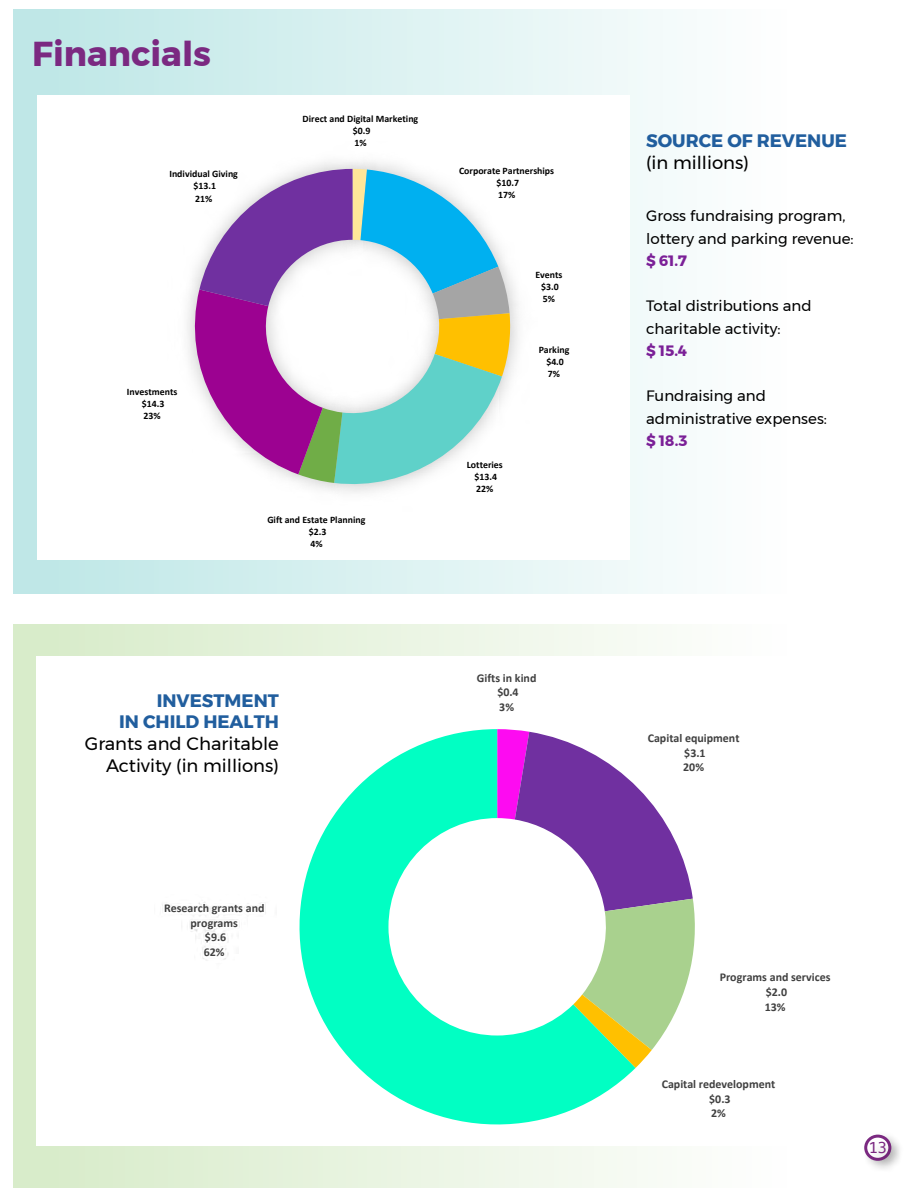
<style>
.page{position:relative;width:918px;height:1188px;background:#fff}
.page>*{position:absolute;margin:0;border:0;box-sizing:border-box;transform-origin:0 0}
.t1{font:700 34.5px "Gontserrat";color:#7b2981}
.t2{font:18px/21.6px "Gontserrat";color:#000;text-align:right}
.t3{font:700 18px/21.6px "Gontserrat";color:#215e9e;text-align:right}
.t4{font:15px/22.5px "Gontserrat";color:#000}
.t5{font:700 15px "Gontserrat";color:#7b2097}
.t6{font:15px "Menlo";color:#7b2981}
.t7{font:700 12px/14.5px "Calibri";color:#404040;text-align:center}
.t8{font:700 9.9px/12px "Calibri";color:#000;text-align:center}
</style>
<div class="page">
<div style="left:14px;top:10px;width:904px;height:584px;background:linear-gradient(to right,#bde7e6,#fff)"></div>
<div style="left:14px;top:624px;width:904px;height:564px;background:linear-gradient(to right,#d8eccb,#fff)"></div>
<div style="left:861px;top:1131px;width:44px;height:42px;background:#000;opacity:.25"></div>
<div style="left:864px;top:1135px;width:27px;height:26px;border:3px solid #7b2981;border-radius:50%"></div>
<div style="left:868px;top:1139px;width:31px;height:27px;background:#000;opacity:.25"></div>
<div style="left:37px;top:657px;width:158px;height:489px;background:#fff"></div>
<div style="left:38px;top:95px;width:134px;height:465px;background:#fff"></div>
<div style="left:63px;top:95px;width:567px;height:465px;background:#fff"></div>
<svg style="left:182px;top:169px;width:329px;height:323px"></svg>
<div style="left:151px;top:657px;width:686px;height:489px;background:#fff"></div>
<svg style="left:299px;top:729px;width:337px;height:396px;fill:#01ffc3"></svg>
<svg style="left:497px;top:729px;width:198px;height:339px"></svg>
<img style="left:162px;top:902px;width:104px;height:11px">
<img style="left:181px;top:909px;width:67px;height:23px">
<img style="left:195px;top:924px;width:43px;height:14px">
<img style="left:195px;top:938px;width:34px;height:23px">
<h1 class="t1" style="left:32px;top:26px;width:180px">Financials</h1>
<p class="t8" style="left:169px;top:168px;width:70px">Individual Giving $13.1<br>21%</p>
<p class="t8" style="left:303px;top:113px;width:117px">Direct and Digital Marketing $0.9<br>1%</p>
<p class="t8" style="left:127px;top:385px;width:52px">Investments $14.3<br>23%</p>
<p class="t8" style="left:267px;top:513px;width:100px">Gift and Estate Planning $2.3<br>4%</p>
<p class="t8" style="left:459px;top:165px;width:97px">Corporate Partnerships $10.7<br>17%</p>
<p class="t8" style="left:535px;top:268px;width:29px">Events $3.0<br>5%</p>
<p class="t8" style="left:467px;top:458px;width:38px">Lotteries $13.4<br>22%</p>
<p class="t8" style="left:539px;top:344px;width:32px">Parking $4.0<br>7%</p>
<h2 class="t3" style="left:119px;top:690px;width:161px">INVESTMENT<br>IN CHILD HEALTH</h2>
<h2 class="t2" style="left:85px;top:733px;width:196px">Grants and Charitable<br>Activity (in millions)</h2>
<p class="t7" style="left:477px;top:670px;width:61px">Gifts in kind $0.4<br>3%</p>
<p class="t7" style="left:164px;top:901px;width:102px">Research grants and programs<br>$9.6<br>62%</p>
<h2 class="t3" style="left:646px;top:130px;width:202px">SOURCE OF REVENUE</h2>
<h2 class="t2" style="left:646px;top:151px;width:104px">(in millions)</h2>
<h3 class="t4" style="left:646px;top:205px;width:209px">Gross fundraising program, lottery and parking revenue:</h3>
<h3 class="t5" style="left:646px;top:249px;width:43px">$ 61.7</h3>
<h3 class="t4" style="left:646px;top:295px;width:167px">Total distributions and charitable activity:</h3>
<h3 class="t5" style="left:646px;top:339px;width:43px">$ 15.4</h3>
<h3 class="t4" style="left:646px;top:385px;width:182px">Fundraising and administrative expenses:</h3>
<h3 class="t5" style="left:646px;top:429px;width:43px">$ 18.3</h3>
<p class="t7" style="left:648px;top:731px;width:93px">Capital equipment $3.1<br>20%</p>
<p class="t7" style="left:720px;top:970px;width:112px">Programs and services $2.0<br>13%</p>
<p class="t7" style="left:662px;top:1077px;width:115px">Capital redevelopment $0.3<br>2%</p>
<h3 class="t6" style="left:869px;top:1137px;width:20px">13</h3>
</div>
